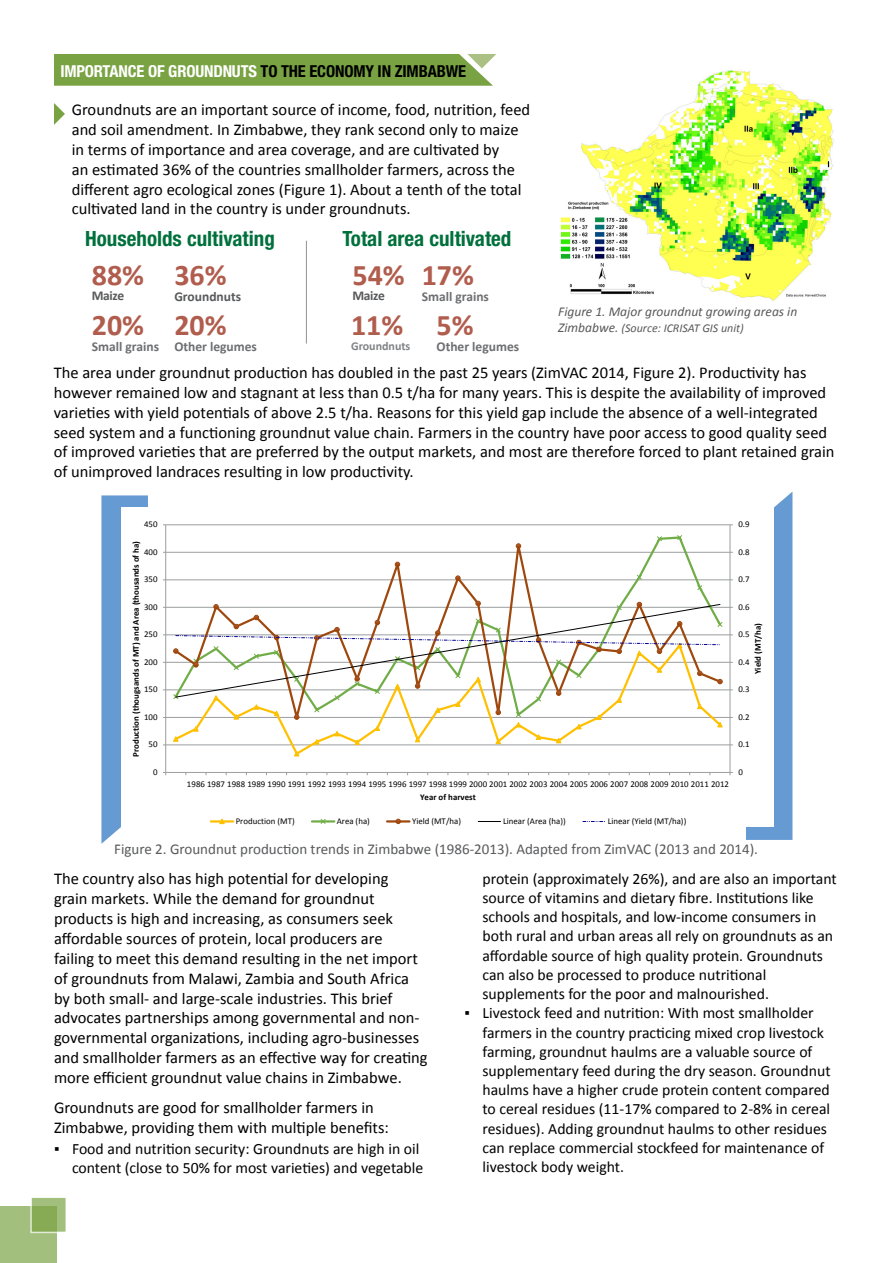
<style>
.page{position:relative;width:893px;height:1263px;background:#fff}
.page>*{position:absolute;margin:0;border:0;box-sizing:border-box;transform-origin:0 0}
.t1{font:700 30px "Calibri";color:#b15d4d}
.t2{font:700 condensed 21px "Helvetica Neue LT Std";color:#00703c}
.t3{font:16.5px/19.8px "Calibri";color:#000}
.t4{font:700 condensed 16.5px "Helvetica Neue LT Std";letter-spacing:-.01em;color:#fff}
.t5{font:15.75px/19.2px "Calibri";color:#000}
.t6{font:15px "Calibri";color:#58595b}
.t7{font:700 13.5px "Calibri";color:#6d6e71}
.t8{font:italic 13.5px "Calibri";color:#58595b}
.t9{font:700 13.5px "Calibri";letter-spacing:-.01em;color:#58595b}
.t10{font:italic 12px "Calibri";color:#58595b}
.t11{font:700 12px "Calibri";color:#808285}
.t12{font:8.85px "Calibri";color:#000}
.t13{font:700 8.85px "Calibri";letter-spacing:.005em;color:#000}
.s1{color:#000}
.s2{font-size:13.5px}
</style>
<div class="page">
<div style="left:0;top:1206px;width:57px;height:57px;background:#a3bf7d"></div>
<svg style="left:30px;top:1197px;width:36px;height:36px"></svg>
<svg style="left:54px;top:54px;width:442px;height:32px;background:#7ea64a"></svg>
<svg style="left:54px;top:103px;width:11px;height:22px"></svg>
<hr style="left:306px;top:241px;width:1px;height:103px;background:#6d6e71">
<svg style="left:101px;top:495px;width:47px;height:349px;background:#75a4d6"></svg>
<svg style="left:746px;top:492px;width:46px;height:348px;background:#71a2d5"></svg>
<div style="left:121px;top:507px;width:653px;height:319px;background:#fff"></div>
<hr style="left:166px;top:745px;width:564px;height:1px;background:#9b9d9f">
<hr style="left:166px;top:717px;width:564px;height:1px;background:#9b9d9f">
<hr style="left:166px;top:690px;width:564px;height:1px;background:#9b9d9f">
<hr style="left:166px;top:662px;width:564px;height:1px;background:#9b9d9f">
<hr style="left:166px;top:635px;width:564px;height:1px;background:#9b9d9f">
<hr style="left:166px;top:607px;width:564px;height:1px;background:#9b9d9f">
<hr style="left:166px;top:580px;width:564px;height:1px;background:#9b9d9f">
<hr style="left:166px;top:552px;width:564px;height:1px;background:#9b9d9f">
<hr style="left:166px;top:525px;width:564px;height:1px;background:#9b9d9f">
<hr style="left:730px;top:525px;width:1px;height:247px;background:#9b9d9f">
<hr style="left:165px;top:525px;width:1px;height:247px;background:#9b9d9f">
<hr style="left:166px;top:772px;width:564px;height:1px;background:#9b9d9f">
<svg style="left:173px;top:745px;width:550px;height:12px"></svg>
<svg style="left:294px;top:751px;width:6px;height:5px"></svg>
<svg style="left:173px;top:535px;width:550px;height:66px"></svg>
<svg style="left:395px;top:562px;width:5px;height:5px"></svg>
<svg style="left:455px;top:576px;width:5px;height:5px"></svg>
<svg style="left:516px;top:543px;width:5px;height:5px"></svg>
<svg style="left:173px;top:601px;width:550px;height:144px"></svg>
<hr style="left:211px;top:820px;width:22px;height:2px;background:#ffc000">
<svg style="left:219px;top:818px;width:6px;height:6px"></svg>
<hr style="left:312px;top:820px;width:22px;height:2px;background:#70ad47">
<svg style="left:320px;top:819px;width:6px;height:5px"></svg>
<hr style="left:387px;top:820px;width:22px;height:2px;background:#9e480e">
<svg style="left:396px;top:819px;width:5px;height:5px"></svg>
<svg style="left:478px;top:821px;width:23px;height:1px"></svg>
<svg style="left:583px;top:821px;width:22px;height:1px"></svg>
<img style="left:560px;top:70px;width:274px;height:231px">
<p class="t4" style="left:60px;top:61px;width:407px">IMPORTANCE OF GROUNDNUTS <span class="s1">TO THE ECONOMY IN ZIMBABWE</span></p>
<p class="t3" style="left:72px;top:100px;width:460px">Groundnuts are an important source of income, food, nutrition, feed and soil amendment. In Zimbabwe, they rank second only to maize in terms of importance and area coverage, and are cultivated by<br>an estimated 36% of the countries smallholder farmers, across the different agro ecological zones (Figure 1). About a tenth of the total cultivated land in the country is under groundnuts.</p>
<p class="t2" style="left:85px;top:226px;width:191px">Households cultivating</p>
<p class="t2" style="left:342px;top:226px;width:171px">Total area cultivated</p>
<h1 class="t1" style="left:92px;top:255px;width:54px">88%</h1>
<p class="t9" style="left:92px;top:286px;width:34px">Maize</p>
<h1 class="t1" style="left:92px;top:306px;width:54px">20%</h1>
<p class="t7" style="left:92px;top:338px;width:69px">Small grains</p>
<h1 class="t1" style="left:174px;top:255px;width:54px">36%</h1>
<p class="t9" style="left:174px;top:288px;width:68px">Groundnuts</p>
<h1 class="t1" style="left:174px;top:306px;width:54px">20%</h1>
<p class="t7" style="left:174px;top:338px;width:84px">Other legumes</p>
<h1 class="t1" style="left:352px;top:255px;width:54px">54%</h1>
<p class="t9" style="left:352px;top:286px;width:34px">Maize</p>
<h1 class="t1" style="left:351px;top:306px;width:54px">11%</h1>
<p class="t11" style="left:351px;top:338px;width:61px">Groundnuts</p>
<h1 class="t1" style="left:422px;top:255px;width:54px">17%</h1>
<p class="t7" style="left:422px;top:288px;width:69px">Small grains</p>
<h1 class="t1" style="left:437px;top:306px;width:39px">5%</h1>
<p class="t7" style="left:437px;top:338px;width:84px">Other legumes</p>
<p class="t8" style="left:558px;top:303px;width:241px">Figure 1. Major groundnut growing areas in</p>
<p class="t10" style="left:558px;top:320px;width:187px"><span class="s2">Zimbabwe.</span> (Source: ICRISAT GIS unit)</p>
<p class="t3" style="left:54px;top:363px;width:782px">The area under groundnut production has doubled in the past 25 years (ZimVAC 2014, Figure 2). Productivity has however remained low and stagnant at less than 0.5 t/ha for many years. This is despite the availability of improved varieties with yield potentials of above 2.5 t/ha. Reasons for this yield gap include the absence of a well-integrated seed system and a functioning groundnut value chain. Farmers in the country have poor access to good quality seed of improved varieties that are preferred by the output markets, and most are therefore forced to plant retained grain of unimproved landraces resulting in low productivity.</p>
<p class="t12" style="left:144px;top:519px;width:15px">450</p>
<p class="t12" style="left:738px;top:519px;width:13px">0.9</p>
<p class="t13" style="left:130px;top:757px;width:217px;rotate:-90deg">Production (thougsands of MT) and Area (thousands of ha)</p>
<p class="t12" style="left:144px;top:546px;width:15px">400</p>
<p class="t12" style="left:144px;top:574px;width:15px">350</p>
<p class="t12" style="left:144px;top:601px;width:15px">300</p>
<p class="t12" style="left:144px;top:629px;width:15px">250</p>
<p class="t12" style="left:144px;top:656px;width:15px">200</p>
<p class="t12" style="left:144px;top:684px;width:15px">150</p>
<p class="t12" style="left:144px;top:711px;width:15px">100</p>
<p class="t12" style="left:149px;top:739px;width:10px">50</p>
<p class="t12" style="left:738px;top:546px;width:13px">0.8</p>
<p class="t12" style="left:738px;top:574px;width:13px">0.7</p>
<p class="t12" style="left:738px;top:601px;width:13px">0.6</p>
<p class="t13" style="left:752px;top:674px;width:52px;rotate:-90deg">Yield (MT/ha)</p>
<p class="t12" style="left:738px;top:629px;width:13px">0.5</p>
<p class="t12" style="left:738px;top:656px;width:13px">0.4</p>
<p class="t12" style="left:738px;top:684px;width:13px">0.3</p>
<p class="t12" style="left:738px;top:711px;width:13px">0.2</p>
<p class="t12" style="left:738px;top:739px;width:13px">0.1</p>
<p class="t12" style="left:153px;top:766px;width:6px">0</p>
<p class="t12" style="left:738px;top:766px;width:6px">0</p>
<p class="t12" style="left:187px;top:778px;width:543px">1986 1987 1988 1989 1990 1991 1992 1993 1994 1995 1996 1997 1998 1999 2000 2001 2002 2003 2004 2005 2006 2007 2008 2009 2010 2011 2012</p>
<p class="t13" style="left:420px;top:791px;width:57px">Year of harvest</p>
<p class="t12" style="left:236px;top:815px;width:61px">Production (MT)</p>
<p class="t12" style="left:337px;top:815px;width:35px">Area (ha)</p>
<p class="t12" style="left:412px;top:815px;width:51px">Yield (MT/ha)</p>
<p class="t12" style="left:503px;top:815px;width:64px">Linear (Area (ha))</p>
<p class="t12" style="left:608px;top:815px;width:80px">Linear (Yield (MT/ha))</p>
<p class="t6" style="left:114px;top:840px;width:645px">Figure 2. Groundnut production trends in Zimbabwe (1986-2013). Adapted from ZimVAC (2013 and 2014).</p>
<p class="t3" style="left:54px;top:869px;width:375px">The country also has high potential for developing<br>grain markets. While the demand for groundnut products is high and increasing, as consumers seek affordable sources of protein, local producers are<br>failing to meet this demand resulting in the net import of groundnuts from Malawi, Zambia and South Africa by both small- and large-scale industries. This brief advocates partnerships among governmental and non&shy;governmental organizations, including agro-businesses and smallholder farmers as an effective way for creating more efficient groundnut value chains in Zimbabwe.</p>
<p class="t3" style="left:54px;top:1097px;width:336px">Groundnuts are good for smallholder farmers in<br>Zimbabwe, providing them with multiple benefits:</p>
<p class="t5" style="left:54px;top:1139px;width:371px;text-align:right">▪ Food and nutrition security: Groundnuts are high in oil content (close to 50% for most varieties) and vegetable</p>
<p class="t5" style="left:482px;top:869px;width:356px">protein (approximately 26%), and are also an important source of vitamins and dietary fibre. Institutions like schools and hospitals, and low-income consumers in both rural and urban areas all rely on groundnuts as an affordable source of high quality protein. Groundnuts can also be processed to produce nutritional supplements for the poor and malnourished.</p>
<p class="t5" style="left:482px;top:1003px;width:350px;text-indent:-18px">▪ Livestock feed and nutrition: With most smallholder farmers in the country practicing mixed crop livestock farming, groundnut haulms are a valuable source of supplementary feed during the dry season. Groundnut haulms have a higher crude protein content compared to cereal residues (11-17% compared to 2-8% in cereal residues). Adding groundnut haulms to other residues can replace commercial stockfeed for maintenance of livestock body weight.</p>
</div>
